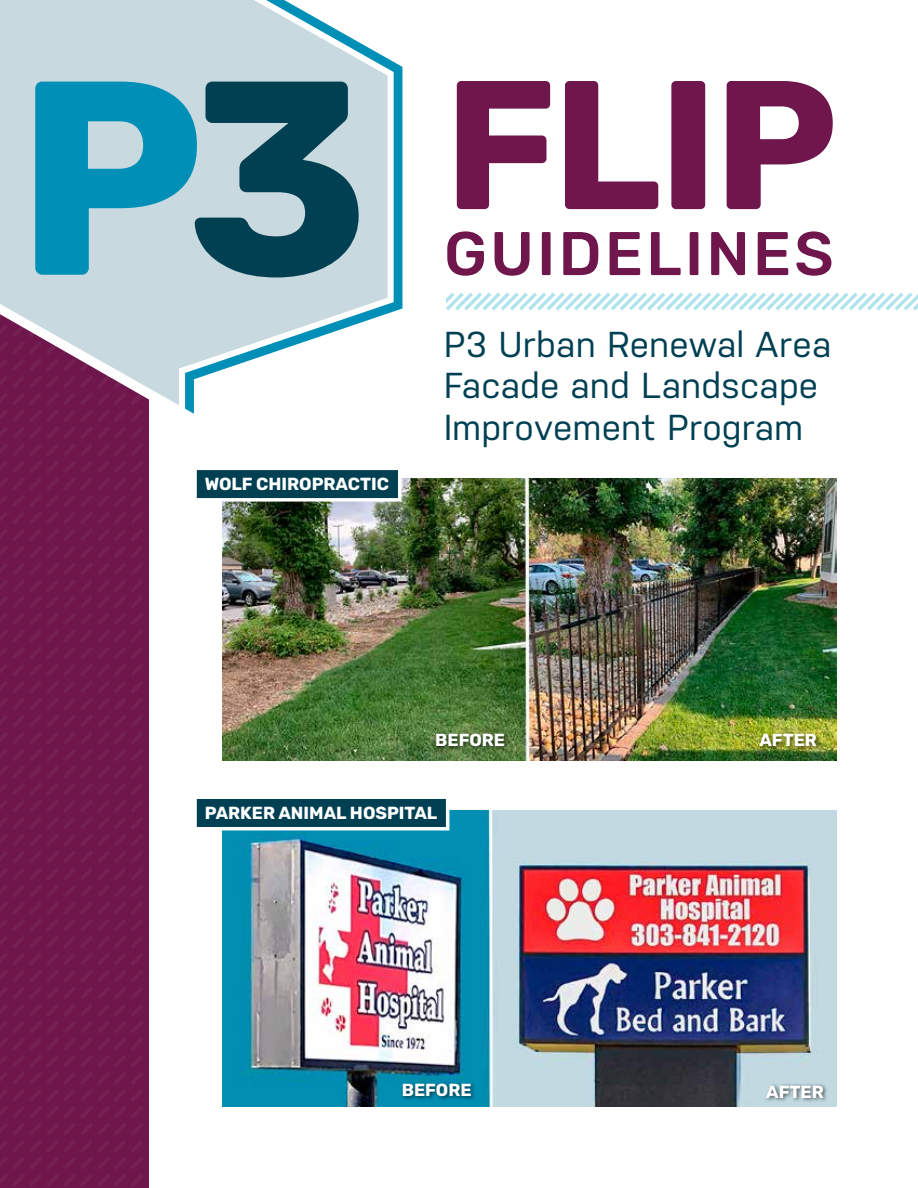
<style>
.page{position:relative;width:918px;height:1188px;background:#fff}
.page>*{position:absolute;margin:0;border:0;box-sizing:border-box;transform-origin:0 0}
.t1{font:700 183px "Rubik";color:#6f164d}
.t2{font:500 61.5px "Rubik";letter-spacing:.05em;color:#6f164d}
.t3{font:36px/41.4px "Nudista";letter-spacing:.005em;color:#014053}
.t4{font:700 17.55px "Rubik";color:#fff}
</style>
<div class="page">
<svg style="left:446px;top:292px;width:472px;height:19px"></svg>
<img style="left:359px;top:478px;width:478px;height:282px">
<img style="left:359px;top:810px;width:478px;height:297px">
<div style="left:195px;top:468px;width:205px;height:32px;background:#014053"></div>
<div style="left:193px;top:467px;width:209px;height:35px;border:3px solid #fff"></div>
<div style="left:434px;top:732px;width:76px;height:20px;background:#000;opacity:.6"></div>
<div style="left:757px;top:732px;width:65px;height:20px;background:#000;opacity:.6"></div>
<div style="left:401px;top:1081px;width:76px;height:21px;background:#000;opacity:.6"></div>
<div style="left:764px;top:1083px;width:65px;height:20px;background:#000;opacity:.6"></div>
<div style="left:195px;top:797px;width:253px;height:32px;background:#014053"></div>
<div style="left:193px;top:795px;width:256px;height:35px;border:3px solid #fff"></div>
<svg style="left:359px;top:42px;width:43px;height:282px;fill:#c8d9df"></svg>
<svg style="left:0;top:0;width:359px;height:1188px"></svg>
<h1 class="t1" style="left:444px;top:39px;width:395px">FLIP</h1>
<h2 class="t2" style="left:444px;top:218px;width:391px">GUIDELINES</h2>
<p class="t4" style="left:205px;top:474px;width:186px">WOLF CHIROPRACTIC</p>
<h3 class="t3" style="left:444px;top:323px;width:389px">P3 Urban Renewal Area<br>Facade and Landscape<br>Improvement Program</h3>
<p class="t4" style="left:435px;top:730px;width:71px">BEFORE</p>
<p class="t4" style="left:759px;top:730px;width:59px">AFTER</p>
<p class="t4" style="left:205px;top:803px;width:234px">PARKER ANIMAL HOSPITAL</p>
<p class="t4" style="left:402px;top:1079px;width:71px">BEFORE</p>
<p class="t4" style="left:766px;top:1081px;width:59px">AFTER</p>
</div>
